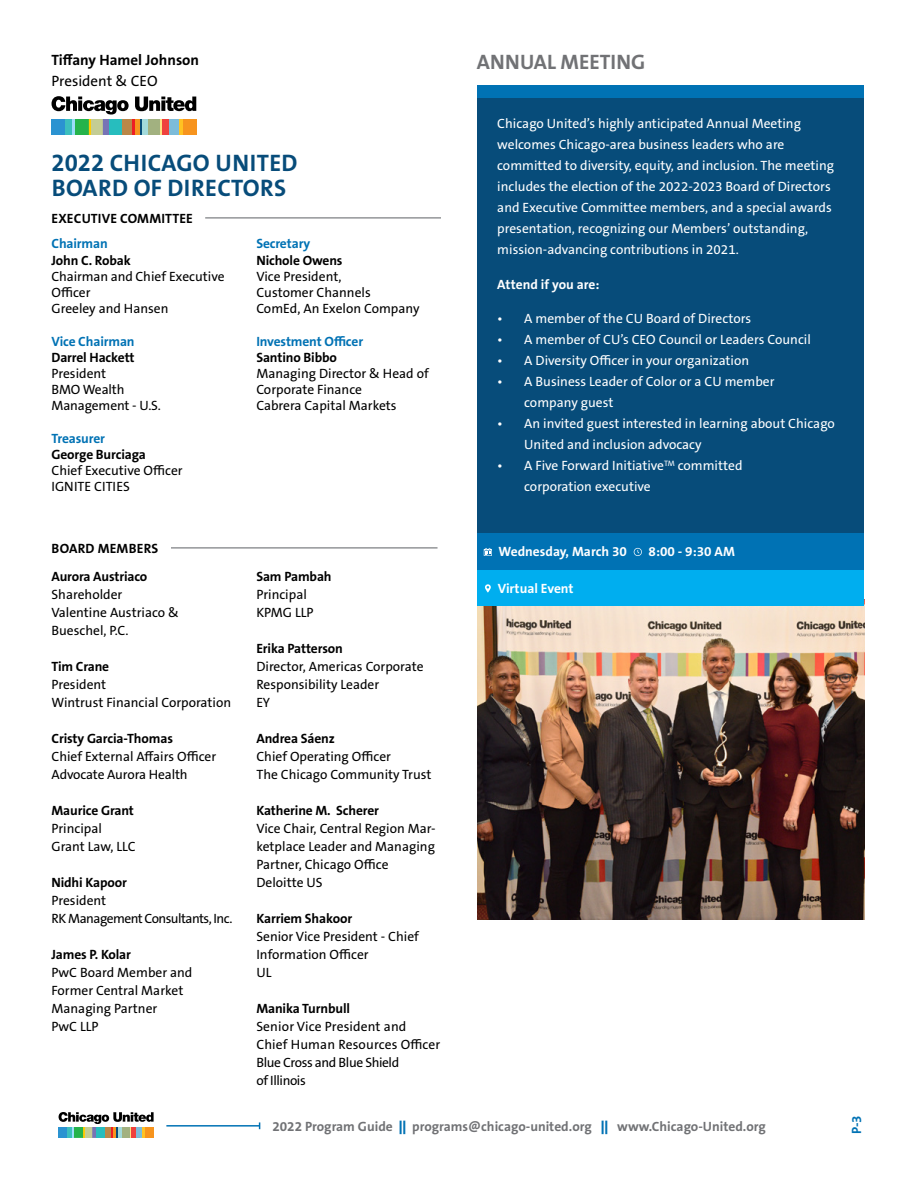
<style>
.page{position:relative;width:918px;height:1188px;background:#fff}
.page>*{position:absolute;margin:0;border:0;box-sizing:border-box;transform-origin:0 0}
.t1{font:700 24px/25.5px "The Sans B W7";letter-spacing:.015em;color:#074c7a}
.t2{font:700 21px "The Sans B W7";color:#717275}
.t3{font:700 15px "The Sans B W7";color:#000}
.t4{font:15px "The Sans B W5 Plain";color:#000}
.t5{font:13.5px/18px "The Sans B W5 Plain";color:#000}
.t6{font:13.5px/21px "The Sans B W5 Plain";color:#fff}
.t7{font:700 13.5px "The Sans B W7";letter-spacing:-.01em;color:#000}
.t8{font:700 13.5px "The Sans B W7";color:#717275}
.t9{font:700 13.5px "The Sans B W7";letter-spacing:-.01em;color:#0072b4}
.t10{font:700 13.5px "The Sans B W7";color:#fff}
.t11{font:13.5px/18px "The Sans B W5 Plain";letter-spacing:-.04em;color:#000}
.t12{font:700 13.5px "The Sans B W7";letter-spacing:.015em;color:#000}
.s1{font-family:"The Sans B W9";font-weight:900;color:#0072b4}
</style>
<div class="page">
<div style="left:477px;top:98px;width:387px;height:435px;background:#074c7a"></div>
<div style="left:477px;top:86px;width:387px;height:12px;background:#0072b4"></div>
<img style="left:477px;top:606px;width:387px;height:314px">
<svg style="left:135px;top:97px;width:61px;height:14px"></svg>
<svg style="left:169px;top:120px;width:10px;height:15px"></svg>
<div style="left:179px;top:120px;width:7px;height:15px;background:#ffc222"></div>
<div style="left:183px;top:120px;width:13px;height:15px;background:#f7941e"></div>
<svg style="left:52px;top:96px;width:77px;height:39px"></svg>
<div style="left:109px;top:120px;width:16px;height:15px;background:#27bdbe"></div>
<div style="left:122px;top:120px;width:10px;height:15px;background:#ba8748"></div>
<hr style="left:132px;top:120px;width:4px;height:15px;background:#ed1d24">
<div style="left:135px;top:120px;width:6px;height:15px;background:#f7941e"></div>
<svg style="left:140px;top:120px;width:2px;height:15px"></svg>
<div style="left:142px;top:120px;width:7px;height:15px;background:#a2dadb"></div>
<div style="left:149px;top:120px;width:12px;height:15px;background:#a2b180"></div>
<hr style="left:160px;top:120px;width:3px;height:15px;background:#ffe180">
<div style="left:163px;top:120px;width:6px;height:15px;background:#ef413d"></div>
<hr style="left:71px;top:120px;width:3px;height:15px;background:#9ddcf9">
<div style="left:65px;top:120px;width:7px;height:15px;background:#3cbfbe"></div>
<hr style="left:171px;top:547px;width:267px;height:2px;background:#939598">
<hr style="left:205px;top:217px;width:236px;height:2px;background:#939598">
<div style="left:477px;top:569px;width:387px;height:37px;background:#00aeef"></div>
<svg style="left:485px;top:584px;width:6px;height:8px"></svg>
<div style="left:477px;top:533px;width:387px;height:37px;background:#0072b4"></div>
<svg style="left:484px;top:548px;width:8px;height:8px"></svg>
<svg style="left:634px;top:548px;width:8px;height:8px"></svg>
<hr style="left:166px;top:1125px;width:94px;height:2px;background:#0072b4">
<svg style="left:59px;top:1112px;width:95px;height:25px"></svg>
<hr style="left:68px;top:1127px;width:4px;height:10px;background:#3cbfbe">
<p class="t3" style="left:52px;top:50px;width:149px">Tiffany Hamel Johnson</p>
<h2 class="t2" style="left:477px;top:49px;width:170px">ANNUAL MEETING</h2>
<p class="t4" style="left:52px;top:72px;width:108px">President &amp; CEO</p>
<h1 class="t1" style="left:52px;top:150px;width:247px">2022 CHICAGO UNITED<br>BOARD OF DIRECTORS</h1>
<p class="t12" style="left:52px;top:210px;width:143px">EXECUTIVE COMMITTEE</p>
<p class="t9" style="left:52px;top:235px;width:58px">Chairman</p>
<p class="t7" style="left:52px;top:251px;width:81px">John C. Robak</p>
<p class="t5" style="left:52px;top:268px;width:175px;line-height:16.2px">Chairman and Chief Executive<br>Officer<br>Greeley and Hansen</p>
<p class="t9" style="left:52px;top:332px;width:85px">Vice Chairman</p>
<p class="t7" style="left:52px;top:348px;width:85px">Darrel Hackett</p>
<p class="t5" style="left:52px;top:365px;width:111px;line-height:16.2px">President<br>BMO Wealth<br>Management - U.S.</p>
<p class="t9" style="left:52px;top:429px;width:55px">Treasurer</p>
<p class="t7" style="left:52px;top:446px;width:96px">George Burciaga</p>
<p class="t5" style="left:52px;top:463px;width:133px;line-height:16.2px">Chief Executive Officer<br>IGNITE CITIES</p>
<p class="t12" style="left:52px;top:540px;width:108px">BOARD MEMBERS</p>
<p class="t7" style="left:52px;top:568px;width:97px">Aurora Austriaco</p>
<p class="t5" style="left:52px;top:586px;width:129px">Shareholder<br>Valentine Austriaco &amp;<br>Bueschel, P.C.</p>
<p class="t7" style="left:52px;top:658px;width:59px">Tim Crane</p>
<p class="t5" style="left:52px;top:676px;width:181px">President<br>Wintrust Financial Corporation</p>
<p class="t7" style="left:52px;top:730px;width:123px">Cristy Garcia-Thomas</p>
<p class="t5" style="left:52px;top:748px;width:166px">Chief External Affairs Officer<br>Advocate Aurora Health</p>
<p class="t7" style="left:52px;top:802px;width:84px">Maurice Grant</p>
<p class="t5" style="left:52px;top:820px;width:86px">Principal<br>Grant Law, LLC</p>
<p class="t7" style="left:52px;top:874px;width:77px">Nidhi Kapoor</p>
<p class="t11" style="left:52px;top:892px;width:182px">President<br>RK Management Consultants, Inc.</p>
<p class="t7" style="left:52px;top:946px;width:81px">James P. Kolar</p>
<p class="t5" style="left:52px;top:964px;width:142px">PwC Board Member and<br>Former Central Market<br>Managing Partner<br>PwC LLP</p>
<p class="t9" style="left:256px;top:235px;width:55px">Secretary</p>
<p class="t7" style="left:256px;top:251px;width:88px">Nichole Owens</p>
<p class="t5" style="left:256px;top:268px;width:165px;line-height:16.2px">Vice President,<br>Customer Channels<br>ComEd, An Exelon Company</p>
<p class="t9" style="left:256px;top:332px;width:108px">Investment Officer</p>
<p class="t7" style="left:256px;top:348px;width:82px">Santino Bibbo</p>
<p class="t5" style="left:256px;top:365px;width:174px;line-height:16.2px">Managing Director &amp; Head of<br>Corporate Finance<br>Cabrera Capital Markets</p>
<p class="t7" style="left:256px;top:568px;width:77px">Sam Pambah</p>
<p class="t5" style="left:256px;top:586px;width:59px">Principal<br>KPMG LLP</p>
<p class="t7" style="left:256px;top:640px;width:88px">Erika Patterson</p>
<p class="t5" style="left:256px;top:658px;width:169px">Director, Americas Corporate<br>Responsibility Leader<br>EY</p>
<p class="t7" style="left:256px;top:730px;width:80px">Andrea Sáenz</p>
<p class="t5" style="left:256px;top:748px;width:177px">Chief Operating Officer<br>The Chicago Community Trust</p>
<p class="t7" style="left:256px;top:802px;width:124px">Katherine M. Scherer</p>
<p class="t5" style="left:256px;top:820px;width:181px">Vice Chair, Central Region Mar&shy;ketplace Leader and Managing<br>Partner, Chicago Office<br>Deloitte US</p>
<p class="t7" style="left:256px;top:910px;width:97px">Karriem Shakoor</p>
<p class="t5" style="left:256px;top:928px;width:164px">Senior Vice President - Chief<br>Information Officer<br>UL</p>
<p class="t7" style="left:256px;top:1000px;width:95px">Manika Turnbull</p>
<p class="t5" style="left:256px;top:1018px;width:186px">Senior Vice President and<br>Chief Human Resources Officer<br>Blue Cross and Blue Shield<br>of Illinois</p>
<p class="t6" style="left:497px;top:113px;width:338px">Chicago United’s highly anticipated Annual Meeting welcomes Chicago-area business leaders who are committed to diversity, equity, and inclusion. The meeting includes the election of the 2022-2023 Board of Directors and Executive Committee members, and a special awards presentation, recognizing our Members’ outstanding, mission-advancing contributions in 2021.</p>
<p class="t10" style="left:497px;top:276px;width:104px">Attend if you are:</p>
<p class="t6" style="left:497px;top:308px;width:255px">• A member of the CU Board of Directors</p>
<p class="t6" style="left:497px;top:329px;width:315px">• A member of CU’s CEO Council or Leaders Council</p>
<p class="t6" style="left:497px;top:350px;width:253px">• A Diversity Officer in your organization</p>
<p class="t6" style="left:524px;top:371px;width:252px;text-indent:-27px">• A Business Leader of Color or a CU member company guest</p>
<p class="t6" style="left:524px;top:413px;width:312px;text-indent:-27px">• An invited guest interested in learning about Chicago<br>United and inclusion advocacy</p>
<p class="t6" style="left:524px;top:455px;width:220px;text-indent:-27px">• A Five Forward Initiative<sup>TM</sup> committed corporation executive</p>
<p class="t10" style="left:498px;top:543px;width:130px">Wednesday, March 30</p>
<p class="t10" style="left:649px;top:543px;width:88px">8:00 - 9:30 AM</p>
<p class="t10" style="left:498px;top:579px;width:77px">Virtual Event</p>
<p class="t8" style="left:272px;top:1118px;width:495px">2022 Program Guide <span class="s1">||</span> programs@chicago-united.org <span class="s1">||</span> www.Chicago-United.org</p>
<p class="t9" style="left:848px;top:1134px;width:20px;rotate:-90deg">P-3</p>
</div>
